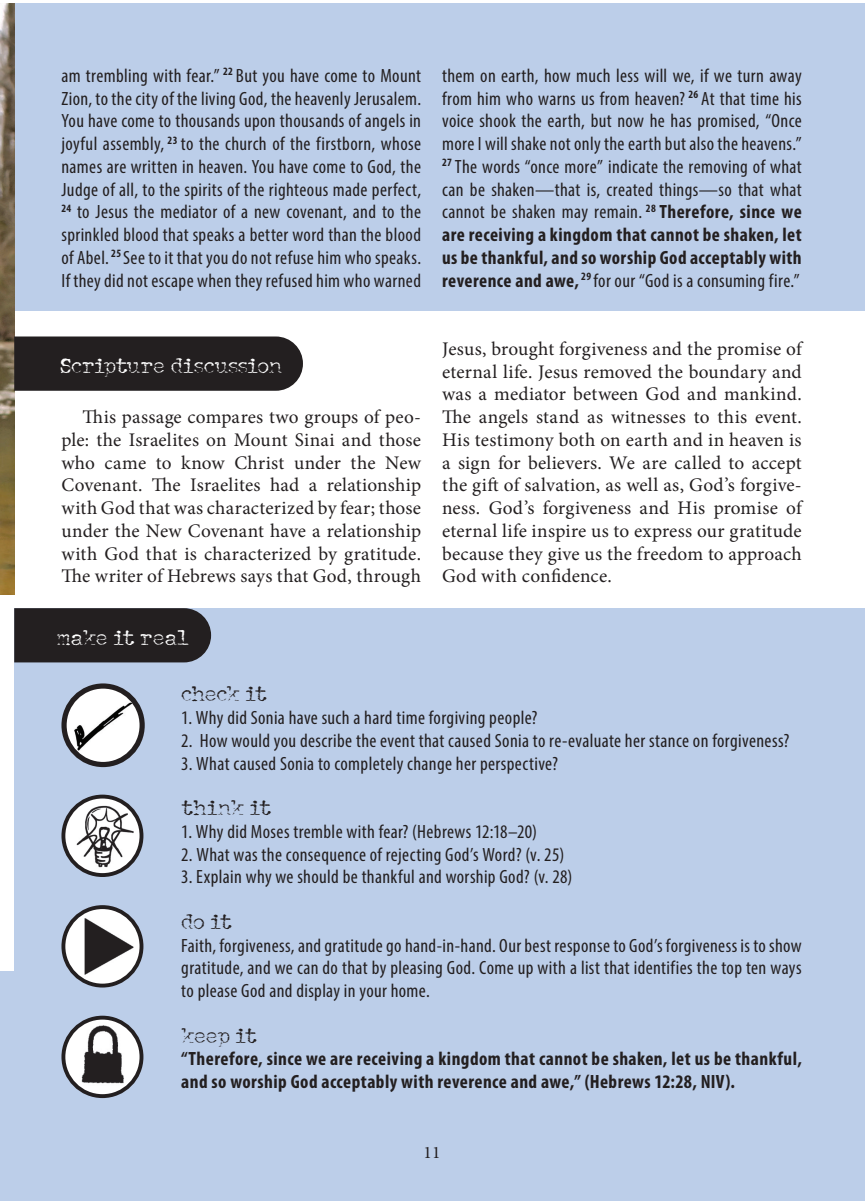
<style>
.page{position:relative;width:866px;height:1203px;background:#fff}
.page>*{position:absolute;margin:0;border:0;box-sizing:border-box;transform-origin:0 0}
.t1{font:24.5px "Schmutz ICG Corroded";color:#fff}
.t2{font:24.5px "Schmutz ICG Corroded";letter-spacing:-.025em;color:#231f20}
.t3{font:condensed 19.25px/22.8px "Myriad Pro";letter-spacing:.02em;color:#231f20;text-align:justify}
.t4{font:19.25px/22.8px "Minion Pro";letter-spacing:.01em;color:#231f20;text-align:justify}
.t5{font:700 condensed 19.25px/22.8px "Myriad Pro";letter-spacing:.025em;color:#231f20}
.t6{font:17.5px "Minion Pro";color:#231f20}
.s1{font-weight:700}
</style>
<div class="page">
<div style="left:0;top:970px;width:14px;height:230px;background:#bccee9"></div>
<div style="left:14px;top:608px;width:851px;height:592px;background:#bccee9"></div>
<div style="left:14px;top:3px;width:851px;height:307px;background:#bccee9"></div>
<img style="left:0;top:3px;width:14px;height:591px">
<div style="left:14px;top:608px;width:197px;height:54px;background:#231f20"></div>
<img style="left:64px;top:686px;width:78px;height:78px;border-radius:39px">
<div style="left:61px;top:683px;width:84px;height:84px;border:5px solid #231f20;border-radius:50%"></div>
<img style="left:63px;top:796px;width:78px;height:79px;border-radius:39px">
<div style="left:61px;top:794px;width:82px;height:83px;border:4px solid #231f20;border-radius:50%"></div>
<img style="left:63px;top:907px;width:78px;height:78px;border-radius:39px">
<div style="left:61px;top:905px;width:82px;height:82px;border:4px solid #231f20;border-radius:50%"></div>
<img style="left:63px;top:1017px;width:78px;height:79px;border-radius:39px">
<div style="left:61px;top:1015px;width:82px;height:83px;border:4px solid #231f20;border-radius:50%"></div>
<div style="left:14px;top:336px;width:289px;height:55px;background:#231f20"></div>
<p class="t3" style="left:61px;top:64px;width:361px">am trembling with fear.” <sup>22</sup> But you have come to Mount Zion, to the city of the living God, the heavenly Jerusalem.<br>You have come to thousands upon thousands of angels in joyful assembly, <sup>23</sup> to the church of the firstborn, whose names are written in heaven. You have come to God, the Judge of all, to the spirits of the righteous made perfect, <sup>24</sup> to Jesus the mediator of a new covenant, and to the sprinkled blood that speaks a better word than the blood of Abel. <sup>25</sup> See to it that you do not refuse him who speaks.<br>If they did not escape when they refused him who warned</p>
<p class="t3" style="left:442px;top:64px;width:361px">them on earth, how much less will we, if we turn away from him who warns us from heaven? <sup>26</sup> At that time his voice shook the earth, but now he has promised, “Once more I will shake not only the earth but also the heavens.” <sup>27</sup> The words “once more” indicate the removing of what can be shaken—that is, created things—so that what cannot be shaken may remain. <sup>28</sup> <span class="s1">Therefore, since we are receiving a kingdom that cannot be shaken, let us be thankful, and so worship God acceptably with reverence and awe,</span> <sup>29</sup> for our “God is a consuming fire.”</p>
<p class="t1" style="left:60px;top:352px;width:223px">Scripture discussion</p>
<p class="t4" style="left:61px;top:406px;width:361px;text-indent:21px">This passage compares two groups of peo&shy;ple: the Israelites on Mount Sinai and those who came to know Christ under the New Covenant. The Israelites had a relationship with God that was characterized by fear; those under the New Covenant have a relationship with God that is characterized by gratitude.<br>The writer of Hebrews says that God, through</p>
<p class="t1" style="left:57px;top:624px;width:134px">make it real</p>
<p class="t4" style="left:442px;top:337px;width:361px">Jesus, brought forgiveness and the promise of eternal life. Jesus removed the boundary and was a mediator between God and mankind.<br>The angels stand as witnesses to this event.<br>His testimony both on earth and in heaven is a sign for believers. We are called to accept the gift of salvation, as well as, God’s forgive&shy;ness. God’s forgiveness and His promise of eternal life inspire us to express our gratitude because they give us the freedom to approach God with confidence.</p>
<p class="t2" style="left:181px;top:681px;width:87px">check it</p>
<p class="t3" style="left:181px;top:706px;width:358px">1. Why did Sonia have such a hard time forgiving people?</p>
<p class="t3" style="left:181px;top:729px;width:610px">2. How would you describe the event that caused Sonia to re-evaluate her stance on forgiveness?</p>
<p class="t3" style="left:181px;top:751px;width:378px">3. What caused Sonia to completely change her perspective?</p>
<p class="t2" style="left:181px;top:794px;width:92px">think it</p>
<p class="t3" style="left:181px;top:820px;width:357px">1. Why did Moses tremble with fear? (Hebrews 12:18–20)</p>
<p class="t3" style="left:181px;top:842px;width:385px">2. What was the consequence of rejecting God’s Word? (v. 25)</p>
<p class="t3" style="left:181px;top:865px;width:392px">3. Explain why we should be thankful and worship God? (v. 28)</p>
<p class="t2" style="left:181px;top:908px;width:52px">do it</p>
<p class="t3" style="left:181px;top:933px;width:622px">Faith, forgiveness, and gratitude go hand-in-hand. Our best response to God’s forgiveness is to show gratitude, and we can do that by pleasing God. Come up with a list that identifies the top ten ways to please God and display in your home.</p>
<p class="t2" style="left:181px;top:1022px;width:77px">keep it</p>
<p class="t5" style="left:181px;top:1048px;width:622px">“Therefore, since we are receiving a kingdom that cannot be shaken, let us be thankful, and so worship God acceptably with reverence and awe,” (Hebrews 12:28, NIV).</p>
<p class="t6" style="left:424px;top:1140px;width:18px">11</p>
</div>
